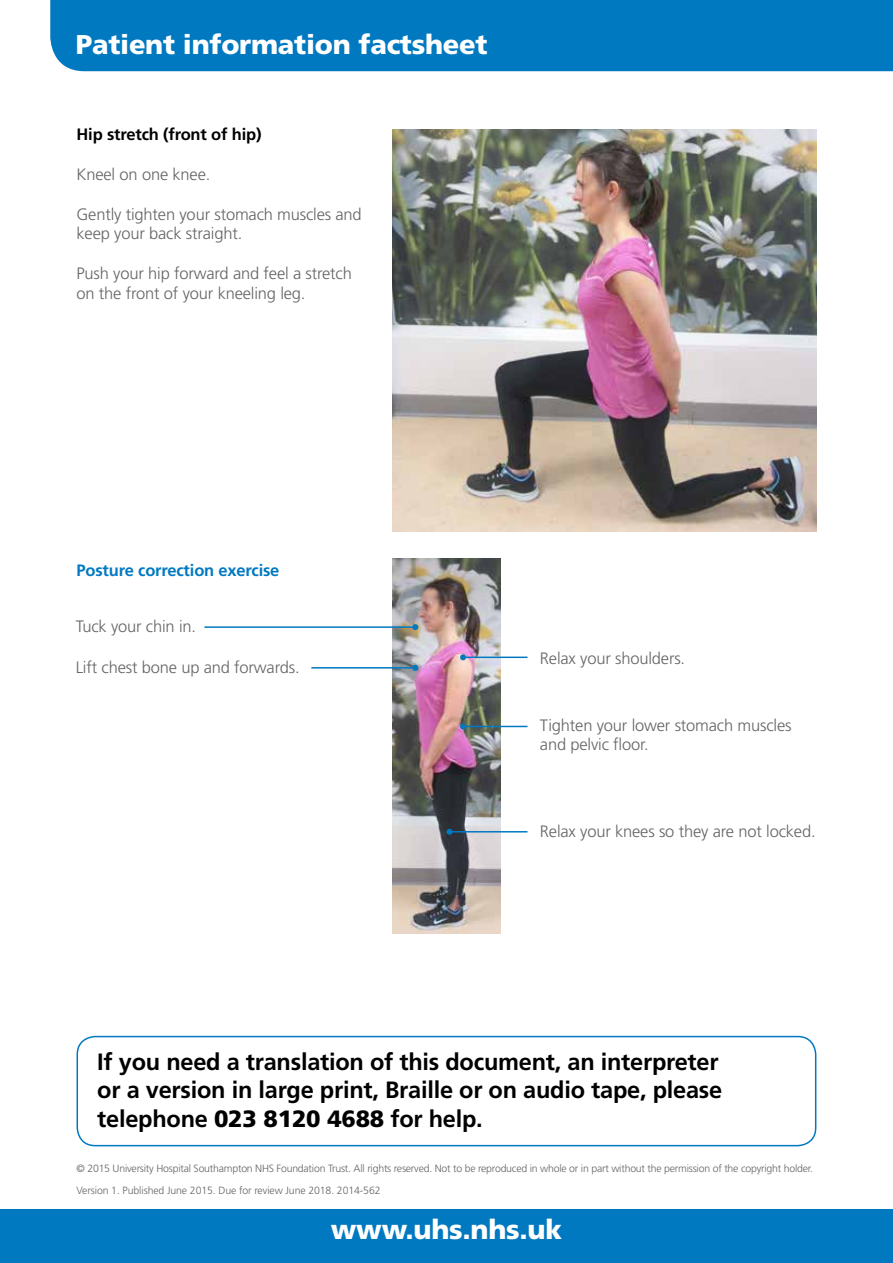
<style>
.page{position:relative;width:893px;height:1263px;background:#fff}
.page>*{position:absolute;margin:0;border:0;box-sizing:border-box;transform-origin:0 0}
.t1{font:900 27.15px "Frutiger";letter-spacing:-.01em;color:#fff}
.t2{font:700 23.55px/28.3px "Frutiger";letter-spacing:-.01em;color:#000}
.t3{font:300 16.5px/19.8px "Frutiger";letter-spacing:-.01em;color:#636466}
.t4{font:700 16.5px "Frutiger";letter-spacing:-.01em;color:#0079c1}
.t5{font:700 16.5px "Frutiger";letter-spacing:-.01em;color:#000}
.t6{font:300 10.5px "Frutiger";letter-spacing:-.02em;color:#636466}
.s1{font-weight:900}
</style>
<div class="page">
<div style="left:50px;top:0;width:843px;height:71px;background:#0079c1"></div>
<div style="left:0;top:1209px;width:893px;height:54px;background:#0079c1"></div>
<div style="left:77px;top:1036px;width:739px;height:110px;border:2px solid #0079c1;border-radius:18px"></div>
<img style="left:393px;top:129px;width:423px;height:402px">
<img style="left:392px;top:558px;width:109px;height:375px">
<hr style="left:463px;top:656px;width:64px;height:2px;background:#0079c1">
<svg style="left:460px;top:654px;width:6px;height:6px"></svg>
<hr style="left:204px;top:626px;width:211px;height:2px;background:#0079c1">
<svg style="left:412px;top:624px;width:6px;height:6px"></svg>
<hr style="left:311px;top:667px;width:104px;height:1px;background:#0079c1">
<svg style="left:412px;top:665px;width:6px;height:6px"></svg>
<hr style="left:463px;top:726px;width:64px;height:1px;background:#0079c1">
<svg style="left:460px;top:723px;width:6px;height:6px"></svg>
<hr style="left:449px;top:831px;width:78px;height:1px;background:#0079c1">
<svg style="left:446px;top:829px;width:6px;height:6px"></svg>
<h1 class="t1" style="left:76px;top:28px;width:413px">Patient information factsheet</h1>
<p class="t5" style="left:77px;top:125px;width:187px">Hip stretch (front of hip)</p>
<p class="t3" style="left:77px;top:164px;width:135px">Kneel on one knee.</p>
<p class="t3" style="left:77px;top:204px;width:287px">Gently tighten your stomach muscles and keep your back straight.</p>
<p class="t3" style="left:77px;top:263px;width:277px">Push your hip forward and feel a stretch on the front of your kneeling leg.</p>
<p class="t4" style="left:77px;top:561px;width:204px">Posture correction exercise</p>
<p class="t3" style="left:76px;top:616px;width:122px">Tuck your chin in.</p>
<p class="t3" style="left:76px;top:658px;width:225px">Lift chest bone up and forwards.</p>
<p class="t3" style="left:540px;top:648px;width:147px">Relax your shoulders.</p>
<p class="t3" style="left:540px;top:715px;width:253px">Tighten your lower stomach muscles and pelvic floor.</p>
<p class="t3" style="left:540px;top:821px;width:277px">Relax your knees so they are not locked.</p>
<h2 class="t2" style="left:97px;top:1048px;width:626px">If you need a translation of this document, an interpreter or a version in large print, Braille or on audio tape, please telephone <span class="s1">023 8120 4688</span> for help.</h2>
<p class="t6" style="left:77px;top:1162px;width:738px">© 2015 University Hospital Southampton NHS Foundation Trust. All rights reserved. Not to be reproduced in whole or in part without the permission of the copyright holder.</p>
<p class="t6" style="left:77px;top:1185px;width:306px">Version 1. Published June 2015. Due for review June 2018. 2014-562</p>
<h1 class="t1" style="left:331px;top:1213px;width:233px">www.uhs.nhs.uk</h1>
</div>
